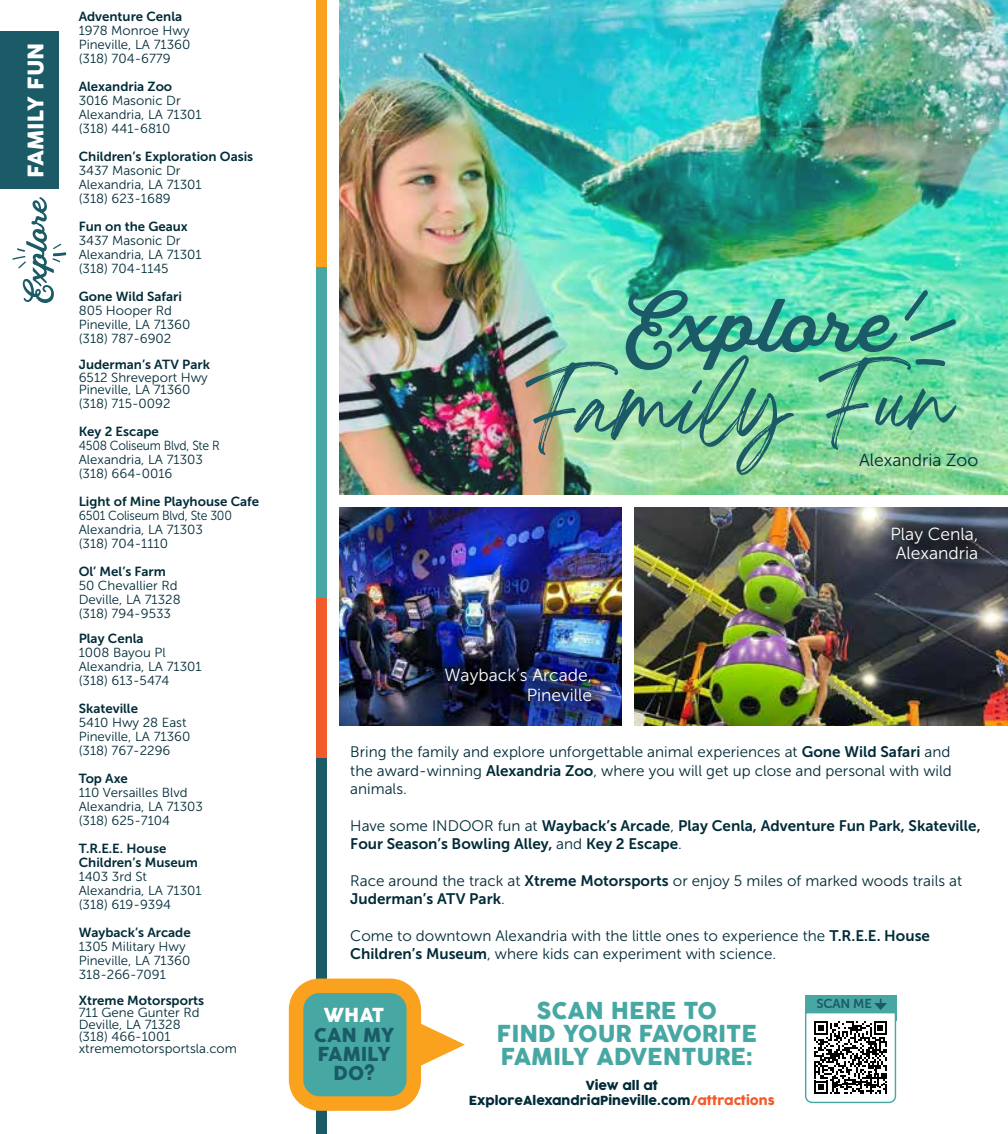
<style>
.page{position:relative;width:1008px;height:1134px;background:#fff}
.page>*{position:absolute;margin:0;border:0;box-sizing:border-box;transform-origin:0 0}
.t1{font:71.75px "Breathing Personal Use";color:#1b5a67}
.t2{font:22.93px/23.3px "Cocogoose";color:#47a8a3;text-align:center}
.t3{font:21px "Cocogoose";color:#fff}
.t4{font:18.9px/19.2px "Cocogoose";color:#1b5a67;text-align:center}
.t5{font:18.9px "Cocogoose";color:#fff}
.t6{font:17.5px/19.2px "Museo Sans 300";color:#fff;text-align:right}
.t7{font:17.5px "Museo Sans 300";color:#002b38}
.t8{font:15.22px/18.4px "Museo Sans 300";color:#002b38;text-align:justify}
.t9{font:15.22px/18.4px "Museo Sans 700";color:#002b38}
.t10{font:13.12px/14px "Museo Sans 300";color:#002b38}
.t11{font:13.12px/14px "Museo Sans 700";color:#002b38}
.t12{font:13.12px/14px "Museo Sans 300";color:#002b38;scale:.93 1}
.t13{font:12.78px "Museo Sans 700";letter-spacing:-.01em;color:#1b5a67}
.t14{font:12.25px/14.7px "Cocogoose";color:#002b38;text-align:center}
.s1{font-family:"Museo Sans 700"}
.s2{font-family:"Museo Sans 300"}
.s3{color:#f15a2a}
</style>
<div class="page">
<div style="left:316px;top:0;width:11px;height:267px;background:#faa21d"></div>
<div style="left:316px;top:267px;width:11px;height:331px;background:#47a8a3"></div>
<div style="left:316px;top:598px;width:11px;height:160px;background:#f15a2a"></div>
<div style="left:316px;top:758px;width:11px;height:376px;background:#1b5a67"></div>
<img style="left:339px;top:0;width:669px;height:495px">
<img style="left:339px;top:507px;width:283px;height:219px">
<img style="left:634px;top:507px;width:374px;height:219px">
<div style="left:425px;top:648px;width:187px;height:74px;background:#000;opacity:.75"></div>
<div style="left:871px;top:506px;width:127px;height:75px;background:#000;opacity:.75"></div>
<div style="left:0;top:32px;width:58px;height:157px;background:#1b5a67"></div>
<svg style="left:12px;top:197px;width:54px;height:106px"></svg>
<svg style="left:289px;top:979px;width:176px;height:132px"></svg>
<img style="left:626px;top:290px;width:271px;height:80px">
<svg style="left:904px;top:290px;width:52px;height:51px;background:#5ecaa8"></svg>
<svg style="left:915px;top:359px;width:31px;height:8px"></svg>
<div style="left:805px;top:996px;width:91px;height:25px;background:#48a7a3"></div>
<svg style="left:805px;top:999px;width:92px;height:105px"></svg>
<h3 class="t3" style="left:21px;top:178px;width:137px;rotate:-90deg">FAMILY FUN</h3>
<p class="t11" style="left:79px;top:10px;width:105px">Adventure Cenla</p>
<p class="t10" style="left:79px;top:24px;width:113px;text-align:justify">1978 Monroe Hwy Pineville, LA 71360 (318) 704-6779</p>
<p class="t11" style="left:79px;top:80px;width:95px">Alexandria Zoo</p>
<p class="t10" style="left:79px;top:94px;width:124px">3016 Masonic Dr<br>Alexandria, LA 71301 (318) 441-6810</p>
<p class="t11" style="left:79px;top:150px;width:176px">Children’s Exploration Oasis</p>
<p class="t10" style="left:79px;top:164px;width:124px">3437 Masonic Dr<br>Alexandria, LA 71301 (318) 623-1689</p>
<p class="t11" style="left:79px;top:220px;width:111px">Fun on the Geaux</p>
<p class="t10" style="left:79px;top:234px;width:124px">3437 Masonic Dr<br>Alexandria, LA 71301 (318) 704-1145</p>
<p class="t11" style="left:79px;top:290px;width:105px">Gone Wild Safari</p>
<p class="t10" style="left:79px;top:304px;width:113px">805 Hooper Rd<br>Pineville, LA 71360 (318) 787-6902</p>
<p class="t11" style="left:79px;top:358px;width:133px">Juderman’s ATV Park</p>
<p class="t10" style="left:79px;top:371px;width:131px;line-height:12.2px">6512 Shreveport Hwy<br>Pineville, LA 71360</p>
<p class="t10" style="left:79px;top:397px;width:93px">(318) 715-0092</p>
<p class="t11" style="left:79px;top:424px;width:82px">Key 2 Escape</p>
<p class="t12" style="left:79px;top:439px;width:153px">4508 Coliseum Blvd, Ste R<br>Alexandria, LA 71303 (318) 664-0016</p>
<p class="t11" style="left:79px;top:494px;width:182px">Light of Mine Playhouse Cafe</p>
<p class="t12" style="left:79px;top:509px;width:166px">6501 Coliseum Blvd, Ste 300<br>Alexandria, LA 71303 (318) 704-1110</p>
<p class="t11" style="left:79px;top:564px;width:89px">Ol’ Mel’s Farm</p>
<p class="t10" style="left:79px;top:579px;width:103px">50 Chevallier Rd<br>Deville, LA 71328 (318) 794-9533</p>
<p class="t11" style="left:79px;top:632px;width:66px">Play Cenla</p>
<p class="t10" style="left:79px;top:646px;width:124px">1008 Bayou Pl<br>Alexandria, LA 71301 (318) 613-5474</p>
<p class="t11" style="left:79px;top:702px;width:61px">Skateville</p>
<p class="t10" style="left:79px;top:716px;width:113px">5410 Hwy 28 East<br>Pineville, LA 71360 (318) 767-2296</p>
<p class="t11" style="left:79px;top:772px;width:51px">Top Axe</p>
<p class="t10" style="left:79px;top:786px;width:126px">110 Versailles Blvd<br>Alexandria, LA 71303 (318) 625-7104</p>
<p class="t11" style="left:79px;top:842px;width:121px">T.R.E.E. House<br>Children’s Museum</p>
<p class="t10" style="left:79px;top:870px;width:124px">1403 3rd St<br>Alexandria, LA 71301 (318) 619-9394</p>
<p class="t11" style="left:79px;top:926px;width:114px">Wayback’s Arcade</p>
<p class="t10" style="left:79px;top:940px;width:113px">1305 Military Hwy<br>Pineville, LA 71360<br>318-266-7091</p>
<p class="t11" style="left:79px;top:994px;width:127px">Xtreme Motorsports</p>
<p class="t10" style="left:79px;top:1007px;width:160px;line-height:11.9px">711 Gene Gunter Rd<br>Deville, LA 71328<br>(318) 466-1001 xtrememotorsportsla.com</p>
<h1 class="t1" style="left:525px;top:387px;width:427px;rotate:-1deg">Family Fun</h1>
<h3 class="t7" style="left:859px;top:451px;width:121px">Alexandria Zoo</h3>
<h3 class="t6" style="left:445px;top:666px;width:149px">Wayback’s Arcade,<br>Pineville</h3>
<h3 class="t6" style="left:891px;top:525px;width:89px;text-align:center">Play Cenla,<br>Alexandria</h3>
<p class="t8" style="left:350px;top:743px;width:603px">Bring the family and explore unforgettable animal experiences at <span class="s1">Gone Wild Safari</span> and the award-winning <span class="s1">Alexandria Zoo</span>, where you will get up close and personal with wild animals.</p>
<p class="t9" style="left:350px;top:816px;width:632px"><span class="s2">Have some INDOOR fun at</span> Wayback’s Arcade<span class="s2">,</span> Play Cenla, Adventure Fun Park, Skateville,<br>Four Season’s Bowling Alley, <span class="s2">and</span> Key 2 Escape<span class="s2">.</span></p>
<p class="t8" style="left:350px;top:872px;width:613px">Race around the track at <span class="s1">Xtreme Motorsports</span> or enjoy 5 miles of marked woods trails at</p>
<p class="t9" style="left:350px;top:890px;width:156px">Juderman’s ATV Park<span class="s2">.</span></p>
<p class="t8" style="left:350px;top:927px;width:581px">Come to downtown Alexandria with the little ones to experience the <span class="s1">T.R.E.E. House<br>Children’s Museum</span>, where kids can experiment with science.</p>
<h3 class="t5" style="left:324px;top:1002px;width:62px">WHAT</h3>
<h3 class="t4" style="left:314px;top:1026px;width:82px">CAN MY<br>FAMILY<br>DO?</h3>
<h2 class="t2" style="left:497px;top:1000px;width:262px">SCAN HERE TO<br>FIND YOUR FAVORITE<br>FAMILY ADVENTURE:</h2>
<p class="t14" style="left:469px;top:1079px;width:308px">View all at<br>ExploreAlexandriaPineville.com<span class="s3">/attractions</span></p>
<p class="t13" style="left:816px;top:997px;width:57px">SCAN ME</p>
</div>
